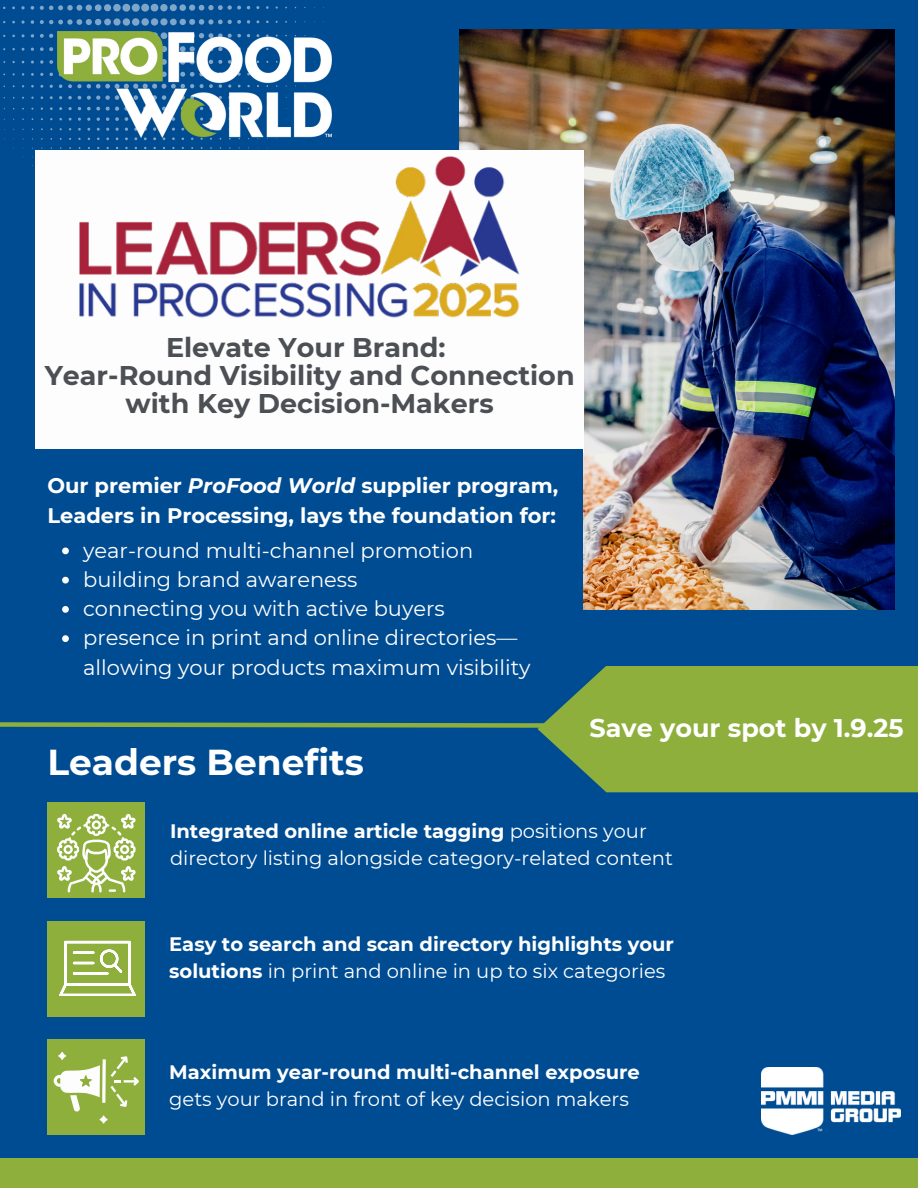
<style>
.page{position:relative;width:918px;height:1188px;background:#004c92}
.page>*{position:absolute;margin:0;border:0;box-sizing:border-box;transform-origin:0 0}
.t1{font:700 36px "Montserrat";color:#fff}
.t2{font:700 27px/28.2px "Montserrat";color:#4c4f53;text-align:center}
.t3{font:700 25.5px "Montserrat";color:#fff}
.t4{font:21px/29.2px "Montserrat";color:#fff}
.t5{font:700 21px/29.2px "Montserrat";color:#fff}
.t6{font:19.5px/27px "Montserrat";color:#fff}
.t7{font:700 19.5px/27px "Montserrat";color:#fff}
.s1{font-style:italic}
.s2{font-weight:700}
.s3{font-weight:400}
</style>
<div class="page">
<img style="left:459px;top:29px;width:435px;height:581px">
<div style="left:0;top:1159px;width:918px;height:29px;background:#8faf3d"></div>
<svg style="left:86px;top:4px;width:54px;height:8px"></svg>
<svg style="left:141px;top:4px;width:54px;height:8px"></svg>
<svg style="left:40px;top:5px;width:42px;height:6px"></svg>
<svg style="left:199px;top:5px;width:42px;height:6px"></svg>
<svg style="left:31px;top:6px;width:3px;height:4px"></svg>
<svg style="left:40px;top:33px;width:18px;height:6px"></svg>
<svg style="left:31px;top:34px;width:3px;height:4px"></svg>
<svg style="left:40px;top:47px;width:18px;height:5px"></svg>
<svg style="left:40px;top:60px;width:13px;height:4px"></svg>
<svg style="left:86px;top:18px;width:54px;height:8px"></svg>
<svg style="left:141px;top:18px;width:54px;height:8px"></svg>
<svg style="left:40px;top:19px;width:42px;height:6px"></svg>
<svg style="left:199px;top:19px;width:42px;height:6px"></svg>
<svg style="left:31px;top:20px;width:3px;height:4px"></svg>
<svg style="left:247px;top:20px;width:3px;height:4px"></svg>
<div style="left:35px;top:151px;width:549px;height:302px;background:#fdfdfd"></div>
<div style="left:0;top:449px;width:583px;height:625px;background:#004c92"></div>
<img style="left:58px;top:32px;width:273px;height:106px">
<svg style="left:0;top:722px;width:538px;height:8px"></svg>
<img style="left:762px;top:1068px;width:138px;height:66px">
<svg style="left:538px;top:666px;width:380px;height:126px;background:#82a644"></svg>
<div style="left:47px;top:1039px;width:98px;height:96px;background:#8faf3d"></div>
<svg style="left:99px;top:1115px;width:9px;height:9px"></svg>
<svg style="left:54px;top:1052px;width:46px;height:60px"></svg>
<svg style="left:102px;top:1056px;width:37px;height:51px"></svg>
<div style="left:47px;top:921px;width:98px;height:95px;background:#8faf3d"></div>
<svg style="left:59px;top:941px;width:77px;height:55px"></svg>
<div style="left:47px;top:802px;width:98px;height:96px;background:#8faf3d"></div>
<svg style="left:125px;top:814px;width:11px;height:67px"></svg>
<svg style="left:57px;top:814px;width:68px;height:79px"></svg>
<img style="left:79px;top:156px;width:441px;height:162px">
<svg style="left:62px;top:548px;width:7px;height:6px"></svg>
<svg style="left:62px;top:577px;width:7px;height:7px"></svg>
<svg style="left:62px;top:606px;width:7px;height:7px"></svg>
<svg style="left:62px;top:635px;width:7px;height:7px"></svg>
<p class="t2" style="left:45px;top:333px;width:531px">Elevate Your Brand:<br>Year-Round Visibility and Connection with Key Decision-Makers</p>
<p class="t5" style="left:47px;top:471px;width:512px">Our premier <span class="s1">ProFood World</span> supplier program,<br>Leaders in Processing, lays the foundation for:</p>
<h2 class="t4" style="left:83px;top:535px;width:392px">year-round multi-channel promotion</h2>
<p class="t4" style="left:83px;top:565px;width:276px">building brand awareness</p>
<p class="t4" style="left:83px;top:594px;width:363px">connecting you with active buyers</p>
<p class="t4" style="left:83px;top:623px;width:449px">presence in print and online directories— allowing your products maximum visibility</p>
<h1 class="t1" style="left:47px;top:741px;width:318px">Leaders Benefits</h1>
<p class="t3" style="left:590px;top:712px;width:316px">Save your spot by 1.9.25</p>
<h3 class="t6" style="left:170px;top:817px;width:505px"><span class="s2">Integrated online article tagging</span> positions your directory listing alongside category-related content</h3>
<h2 class="t7" style="left:169px;top:931px;width:506px">Easy to search and scan directory highlights your solutions <span class="s3">in print and online in up to six categories</span></h2>
<p class="t6" style="left:169px;top:1059px;width:472px"><span class="s2">Maximum year-round multi-channel exposure </span>gets your brand in front of key decision makers</p>
</div>
